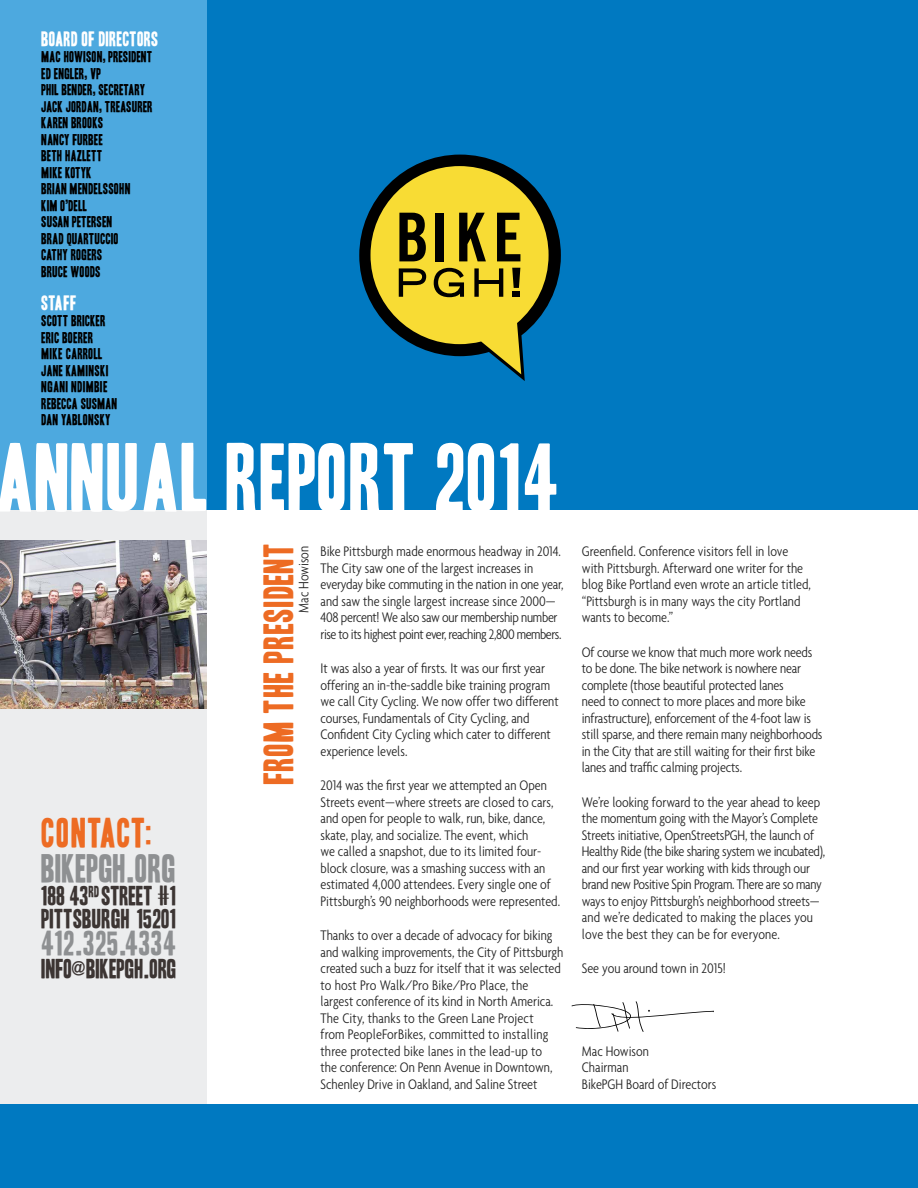
<style>
.page{position:relative;width:918px;height:1188px;background:#fff}
.page>*{position:absolute;margin:0;border:0;box-sizing:border-box;transform-origin:0 0}
.t1{font:84px "Headline One HPLHS";letter-spacing:.02em;color:#fff}
.t2{font:36px "Headline One HPLHS";letter-spacing:.03em;color:#ed6b23}
.t3{font:34.35px "Headline One HPLHS";letter-spacing:.01em;color:#8e9092}
.t4{font:30px "Headline One HPLHS";letter-spacing:.025em;color:#8e9092}
.t5{font:23.55px/23px "Headline One HPLHS";letter-spacing:.005em;color:#3c3533}
.t6{font:18px "Headline One HPLHS";letter-spacing:.02em;color:#fff}
.t7{font:300 condensed 15px/16.5px "Agenda";color:#222}
.t8{font:13.5px/16.5px "Headline One HPLHS";letter-spacing:.02em;color:#000}
.s1{font-size:27px}
.s2{font-family:"Impact";font-size:17.1px}
</style>
<div class="page">
<div style="left:0;top:0;width:206px;height:1145px;background:#ecedee"></div>
<div style="left:0;top:0;width:918px;height:509px;background:#0079c1"></div>
<div style="left:0;top:0;width:206px;height:509px;background:#4da9df"></div>
<svg style="left:359px;top:155px;width:202px;height:226px"></svg>
<svg style="left:371px;top:166px;width:178px;height:208px"></svg>
<div style="left:0;top:1104px;width:918px;height:84px;background:#0079c1"></div>
<svg style="left:571px;top:1001px;width:143px;height:31px"></svg>
<img style="left:0;top:541px;width:206px;height:167px">
<p class="t6" style="left:42px;top:30px;width:118px">BOARD OF DIRECTORS</p>
<p class="t8" style="left:42px;top:49px;width:113px">MAC HOWISON, PRESIDENT<br>ED ENGLER, VP<br>PHIL BENDER, SECRETARY<br>JACK JORDAN, TREASURER<br>KAREN BROOKS<br>NANCY FURBEE<br>BETH HAZLETT<br>MIKE KOTYK<br>BRIAN MENDELSSOHN<br>KIM O’DELL<br>SUSAN PETERSEN<br>BRAD QUARTUCCIO<br>CATHY ROGERS<br>BRUCE WOODS</p>
<p class="t6" style="left:42px;top:294px;width:36px">STAFF</p>
<p class="t8" style="left:42px;top:313px;width:77px">SCOTT BRICKER<br>ERIC BOERER<br>MIKE CARROLL<br>JANE KAMINSKI<br>NGANI NDIMBIE<br>REBECCA SUSMAN<br>DAN YABLONSKY</p>
<h1 class="t1" style="left:-3px;top:437px;width:564px">ANNUAL REPORT 2014</h1>
<h2 class="t2" style="left:261px;top:784px;width:243px;rotate:-90deg">FROM THE PRESIDENT</h2>
<p class="t7" style="left:295px;top:613px;width:69px;rotate:-90deg">Mac Howison</p>
<p class="t7" style="left:321px;top:543px;width:245px">Bike Pittsburgh made enormous headway in 2014.<br>The City saw one of the largest increases in everyday bike commuting in the nation in one year, and saw the single largest increase since 2000— 408 percent! We also saw our membership number rise to its highest point ever, reaching 2,800 members.</p>
<p class="t7" style="left:321px;top:660px;width:240px">It was also a year of firsts. It was our first year offering an in-the-saddle bike training program we call City Cycling. We now offer two different courses, Fundamentals of City Cycling, and Confident City Cycling which cater to different experience levels.</p>
<p class="t7" style="left:321px;top:777px;width:241px">2014 was the first year we attempted an Open Streets event—where streets are closed to cars, and open for people to walk, run, bike, dance, skate, play, and socialize. The event, which<br>we called a snapshot, due to its limited four&shy;block closure, was a smashing success with an estimated 4,000 attendees. Every single one of Pittsburgh’s 90 neighborhoods were represented.</p>
<p class="t7" style="left:321px;top:927px;width:244px">Thanks to over a decade of advocacy for biking and walking improvements, the City of Pittsburgh created such a buzz for itself that it was selected to host Pro Walk/Pro Bike/Pro Place, the largest conference of its kind in North America.<br>The City, thanks to the Green Lane Project<br>from PeopleForBikes, committed to installing three protected bike lanes in the lead-up to<br>the conference: On Penn Avenue in Downtown, Schenley Drive in Oakland, and Saline Street</p>
<h2 class="t2" style="left:42px;top:816px;width:111px">CONTACT<span class="s1">:</span></h2>
<h3 class="t3" style="left:42px;top:852px;width:136px">BIKEPGH.ORG</h3>
<h3 class="t5" style="left:42px;top:885px;width:136px">188 43<sup>RD</sup> STREET #1<br>PITTSBURGH 15201</h3>
<h3 class="t4" style="left:42px;top:929px;width:136px">412.325.4334</h3>
<h3 class="t5" style="left:42px;top:958px;width:136px">INFO<span class="s2">@</span>BIKEPGH.ORG</h3>
<p class="t7" style="left:582px;top:543px;width:231px">Greenfield. Conference visitors fell in love with Pittsburgh. Afterward one writer for the blog Bike Portland even wrote an article titled, “Pittsburgh is in many ways the city Portland wants to become.”</p>
<p class="t7" style="left:582px;top:643px;width:242px">Of course we know that much more work needs to be done. The bike network is nowhere near complete (those beautiful protected lanes<br>need to connect to more places and more bike infrastructure), enforcement of the 4-foot law is still sparse, and there remain many neighborhoods in the City that are still waiting for their first bike lanes and traffic calming projects.</p>
<p class="t7" style="left:582px;top:793px;width:245px">We’re looking forward to the year ahead to keep the momentum going with the Mayor’s Complete Streets initiative, OpenStreetsPGH, the launch of Healthy Ride (the bike sharing system we incubated), and our first year working with kids through our brand new Positive Spin Program. There are so many ways to enjoy Pittsburgh’s neighborhood streets— and we’re dedicated to making the places you love the best they can be for everyone.</p>
<p class="t7" style="left:582px;top:960px;width:145px">See you around town in 2015!</p>
<p class="t7" style="left:582px;top:1042px;width:136px">Mac Howison<br>Chairman<br>BikePGH Board of Directors</p>
</div>
